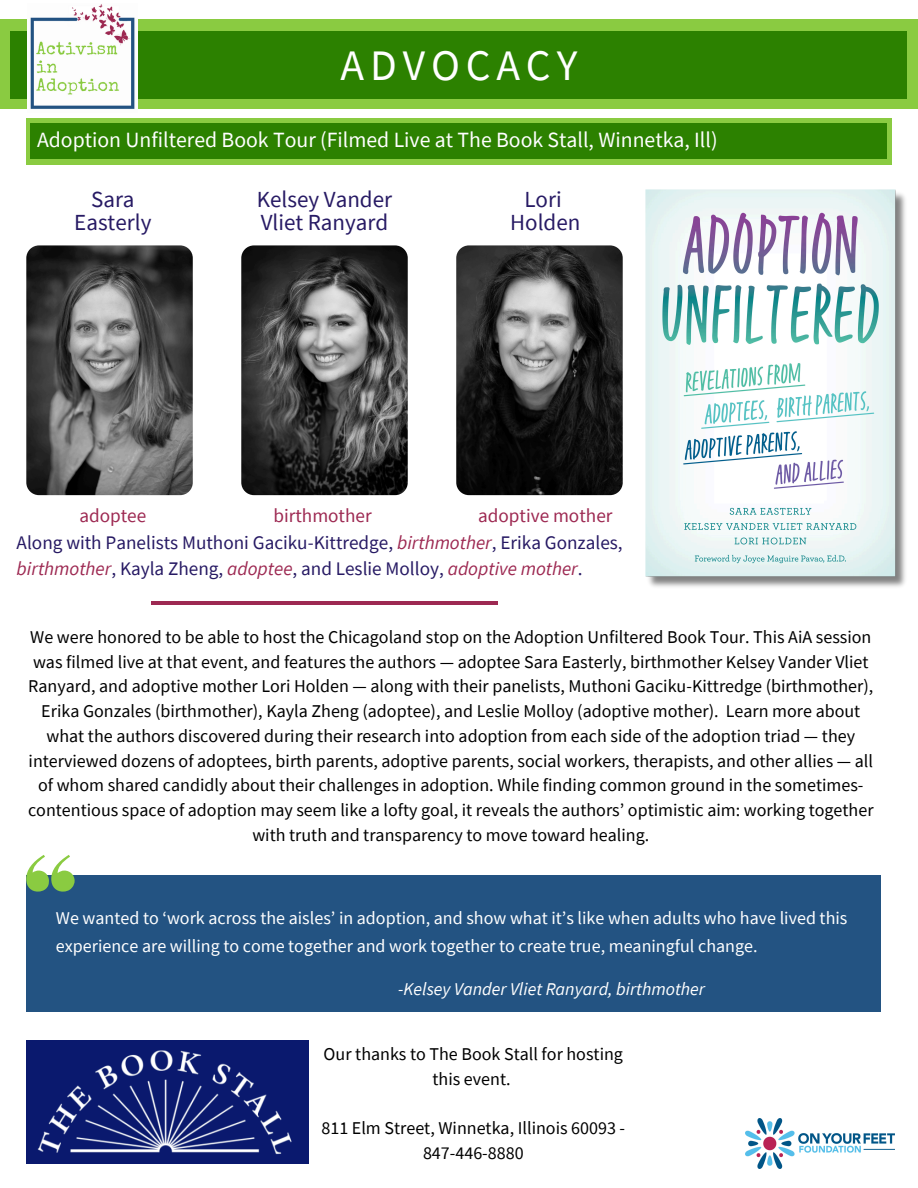
<style>
.page{position:relative;width:918px;height:1188px;background:#fff}
.page>*{position:absolute;margin:0;border:0;box-sizing:border-box;transform-origin:0 0}
.t1{font:43.5px "Source Sans Pro";letter-spacing:.135em;color:#fff}
.t2{font:23.1px/23.1px "Source Sans Pro";color:#271a64}
.t3{font:22.95px/23.1px "Source Sans Pro";color:#271a64;text-align:center}
.t4{font:21.75px "Source Sans Pro";color:#fff}
.t5{font:19.2px/25.8px "Source Sans Pro";color:#271a64}
.t6{font:19.2px "Source Sans Pro";color:#9d2952}
.t7{font:18px/24.8px "Source Sans Pro";color:#000;text-align:center}
.t8{font:18px/28.2px "Source Sans Pro";color:#fff}
.t9{font:italic 18px "Source Sans Pro";color:#fff}
.s1{font-style:italic;color:#9d2952}
</style>
<div class="page">
<img style="left:26px;top:245px;width:167px;height:250px;border-radius:13px">
<div style="left:0;top:20px;width:918px;height:89px;background:#8acb41"></div>
<div style="left:10px;top:31px;width:897px;height:68px;background:#2c8100"></div>
<img style="left:28px;top:4px;width:109px;height:105px">
<div style="left:26px;top:118px;width:866px;height:47px;background:#8acb41"></div>
<div style="left:31px;top:123px;width:856px;height:36px;background:#2c8100"></div>
<div style="left:26px;top:875px;width:855px;height:137px;background:#235382"></div>
<svg style="left:26px;top:855px;width:49px;height:37px"></svg>
<img style="left:746px;top:1119px;width:148px;height:49px">
<img style="left:645px;top:189px;width:261px;height:398px">
<img style="left:456px;top:245px;width:167px;height:250px;border-radius:13px">
<img style="left:241px;top:245px;width:167px;height:250px;border-radius:13px">
<img style="left:26px;top:1041px;width:283px;height:122px">
<hr style="left:151px;top:602px;width:347px;height:3px;background:#9d2952">
<p class="t1" style="left:341px;top:38px;width:238px">ADVOCACY</p>
<h2 class="t4" style="left:37px;top:126px;width:682px">Adoption Unfiltered Book Tour (Filmed Live at The Book Stall, Winnetka, Ill)</h2>
<p class="t3" style="left:74px;top:188px;width:79px">Sara<br>Easterly</p>
<p class="t2" style="left:257px;top:188px;width:137px">Kelsey Vander<br>Vliet Ranyard</p>
<p class="t2" style="left:510px;top:187px;width:72px;text-align:center">Lori<br>Holden</p>
<p class="t6" style="left:79px;top:503px;width:68px">adoptee</p>
<p class="t6" style="left:273px;top:503px;width:100px">birthmother</p>
<p class="t6" style="left:478px;top:503px;width:136px">adoptive mother</p>
<p class="t5" style="left:17px;top:529px;width:608px">Along with Panelists Muthoni Gaciku-Kittredge, <span class="s1">birthmother</span>, Erika Gonzales, <span class="s1">birthmother</span>, Kayla Zheng, <span class="s1">adoptee</span>, and Leslie Molloy, <span class="s1">adoptive mother</span>.</p>
<p class="t7" style="left:28px;top:624px;width:847px">We were honored to be able to host the Chicagoland stop on the Adoption Unfiltered Book Tour. This AiA session was filmed live at that event, and features the authors — adoptee Sara Easterly, birthmother Kelsey Vander Vliet Ranyard, and adoptive mother Lori Holden — along with their panelists, Muthoni Gaciku-Kittredge (birthmother), Erika Gonzales (birthmother), Kayla Zheng (adoptee), and Leslie Molloy (adoptive mother). Learn more about what the authors discovered during their research into adoption from each side of the adoption triad — they interviewed dozens of adoptees, birth parents, adoptive parents, social workers, therapists, and other allies — all of whom shared candidly about their challenges in adoption. While finding common ground in the sometimes&shy;contentious space of adoption may seem like a lofty goal, it reveals the authors’ optimistic aim: working together with truth and transparency to move toward healing.</p>
<p class="t8" style="left:56px;top:904px;width:793px">We wanted to ‘work across the aisles’ in adoption, and show what it’s like when adults who have lived this experience are willing to come together and work together to create true, meaningful change.</p>
<p class="t9" style="left:398px;top:978px;width:308px">-Kelsey Vander Vliet Ranyard, birthmother</p>
<p class="t7" style="left:324px;top:1041px;width:301px">Our thanks to The Book Stall for hosting this event.</p>
<p class="t7" style="left:321px;top:1115px;width:305px">811 Elm Street, Winnetka, Illinois 60093 -<br>847-446-8880</p>
</div>
